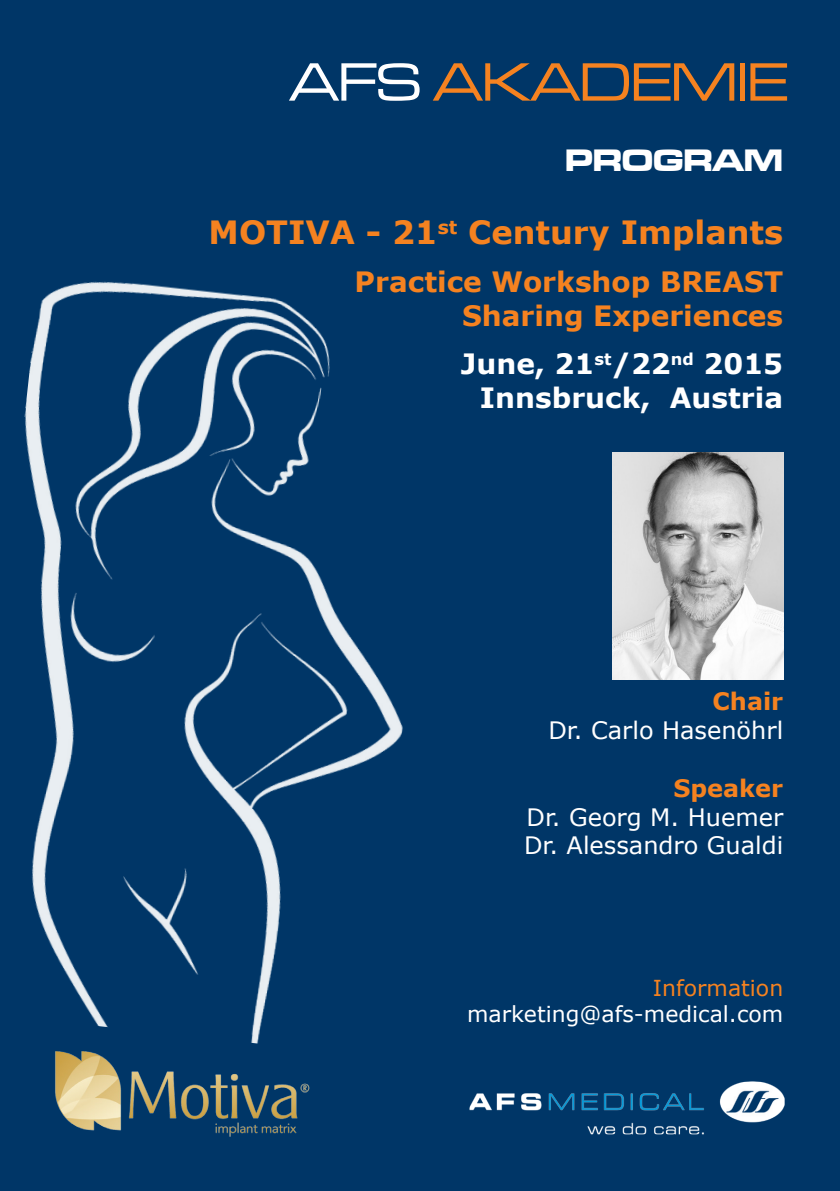
<style>
.page{position:relative;width:840px;height:1191px;background:#fff}
.page>*{position:absolute;margin:0;border:0;box-sizing:border-box;transform-origin:0 0}
.t1{font:56px "Microgramma D Medi Exte";color:#f58220}
.t2{font:700 32px "Verdana";color:#f58220}
.t3{font:32px "Microgramma D Bold Exte";color:#fff}
.t4{font:700 28px "Verdana";color:#f58220}
.t5{font:700 28px "Verdana";color:#fff}
.t6{font:24px "Verdana";color:#fff}
.t7{font:700 24px "Verdana";color:#f58220}
.t8{font:22px/26.4px "Verdana";color:#fff;text-align:right}
.s1{color:#fff}
.s2{color:#f58220}
</style>
<div class="page">
<div style="left:0;top:0;width:839px;height:1191px;background:#003667"></div>
<img style="left:469px;top:1081px;width:315px;height:53px">
<img style="left:24px;top:281px;width:379px;height:759px">
<img style="left:612px;top:453px;width:170px;height:227px">
<img style="left:55px;top:1040px;width:255px;height:97px">
<p class="t1" style="left:289px;top:46px;width:499px"><span class="s1">AFS</span> AKADEMIE</p>
<p class="t3" style="left:564px;top:139px;width:219px">PROGRAM</p>
<p class="t2" style="left:208px;top:210px;width:575px">MOTIVA - 21<sup>st</sup> Century Implants</p>
<p class="t4" style="left:354px;top:262px;width:430px">Practice Workshop BREAST</p>
<p class="t4" style="left:461px;top:296px;width:322px">Sharing Experiences</p>
<p class="t5" style="left:460px;top:344px;width:324px">June, 21<sup>st</sup>/22<sup>nd</sup> 2015</p>
<p class="t5" style="left:479px;top:377px;width:304px">Innsbruck, Austria</p>
<p class="t7" style="left:712px;top:684px;width:72px">Chair</p>
<p class="t6" style="left:548px;top:714px;width:236px">Dr. Carlo Hasenöhrl</p>
<p class="t7" style="left:673px;top:771px;width:111px">Speaker</p>
<p class="t6" style="left:526px;top:800px;width:258px">Dr. Georg M. Huemer</p>
<p class="t6" style="left:523px;top:829px;width:260px">Dr. Alessandro Gualdi</p>
<p class="t8" style="left:467px;top:974px;width:317px"><span class="s2">Information </span>marketing@afs-medical.com</p>
</div>
